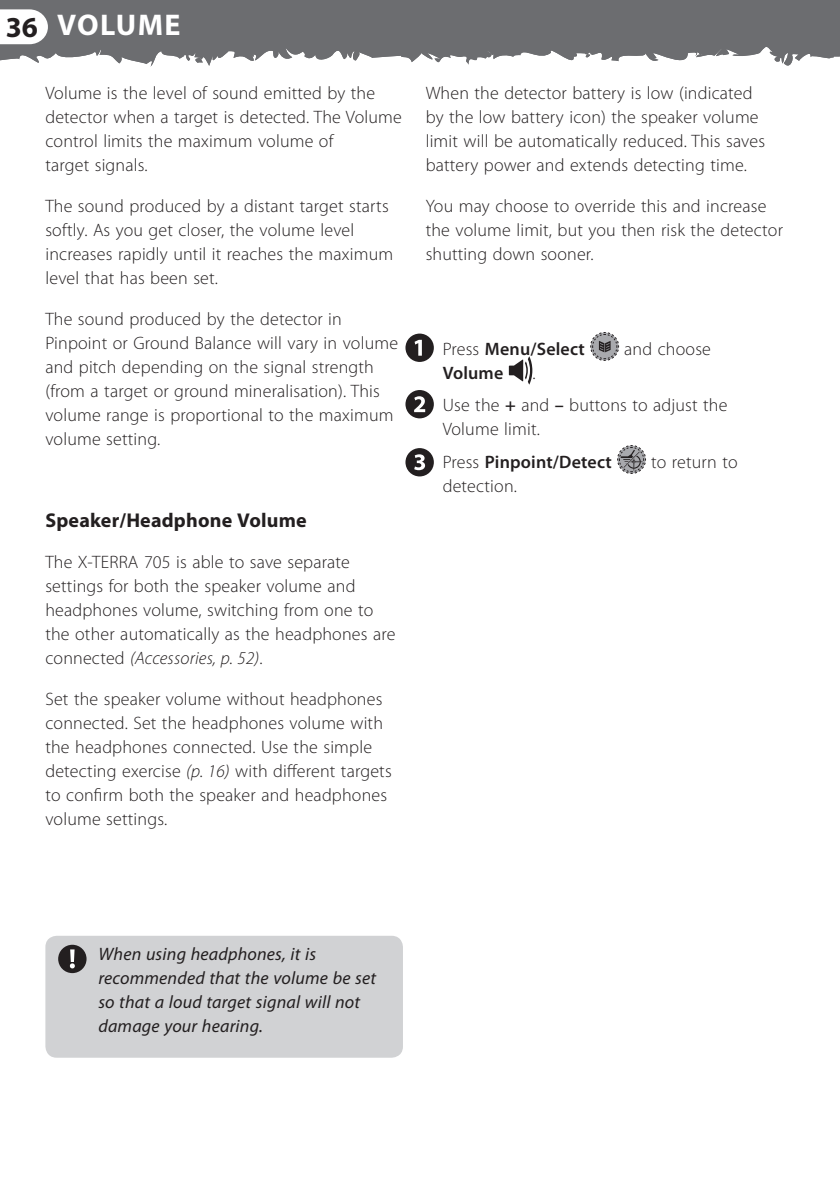
<style>
.page{position:relative;width:840px;height:1191px;background:#fff}
.page>*{position:absolute;margin:0;border:0;box-sizing:border-box;transform-origin:0 0}
.t1{font:700 30px "Myriad Pro";letter-spacing:.045em;color:#fff}
.t2{font:700 20px "Myriad Pro";letter-spacing:.01em;color:#231f20}
.t3{font:300 18px/24px "Myriad Pro";letter-spacing:.01em;color:#231f20}
.t4{font:italic 18px/24px "Myriad Pro";letter-spacing:.01em;color:#231f20}
.t5{font:600 18px "Myriad Pro";letter-spacing:.01em;color:#231f20}
.s1{font-size:29px;color:#231f20}
.s2{font-style:italic}
.s3{font-weight:300}
.s4{font-weight:600}
</style>
<div class="page">
<svg style="left:0;top:0;width:839px;height:67px;fill:#6c6d70"></svg>
<svg style="left:0;top:9px;width:48px;height:35px"></svg>
<svg style="left:590px;top:332px;width:28px;height:29px"></svg>
<svg style="left:508px;top:356px;width:24px;height:29px"></svg>
<svg style="left:617px;top:445px;width:28px;height:29px"></svg>
<div style="left:405px;top:333px;width:28px;height:29px;background:#231f20;border-radius:50%"></div>
<svg style="left:414px;top:340px;width:7px;height:16px"></svg>
<div style="left:405px;top:390px;width:28px;height:28px;background:#231f20;border-radius:50%"></div>
<svg style="left:414px;top:396px;width:11px;height:16px"></svg>
<div style="left:405px;top:448px;width:28px;height:28px;background:#231f20;border-radius:50%"></div>
<svg style="left:414px;top:454px;width:11px;height:16px"></svg>
<div style="left:45px;top:935px;width:358px;height:122px;background:#d1d2d4;border-radius:11px"></div>
<div style="left:58px;top:944px;width:28px;height:29px;background:#231f20;border-radius:50%"></div>
<svg style="left:70px;top:949px;width:5px;height:19px"></svg>
<p class="t1" style="left:6px;top:5px;width:176px"><span class="s1">36</span> VOLUME</p>
<p class="t3" style="left:45px;top:81px;width:358px">Volume is the level of sound emitted by the detector when a target is detected. The Volume control limits the maximum volume of<br>target signals.</p>
<p class="t3" style="left:45px;top:194px;width:349px">The sound produced by a distant target starts softly. As you get closer, the volume level increases rapidly until it reaches the maximum level that has been set.</p>
<p class="t3" style="left:45px;top:307px;width:354px">The sound produced by the detector in Pinpoint or Ground Balance will vary in volume and pitch depending on the signal strength (from a target or ground mineralisation). This volume range is proportional to the maximum volume setting.</p>
<p class="t2" style="left:45px;top:507px;width:263px">Speaker/Headphone Volume</p>
<p class="t3" style="left:45px;top:550px;width:351px">The X‑TERRA 705 is able to save separate settings for both the speaker volume and headphones volume, switching from one to the other automatically as the headphones are connected <span class="s2">(Accessories, p. 52)</span>.</p>
<p class="t3" style="left:45px;top:687px;width:347px">Set the speaker volume without headphones connected. Set the headphones volume with the headphones connected. Use the simple detecting exercise <span class="s2">(p. 16)</span> with different targets to confirm both the speaker and headphones volume settings.</p>
<p class="t3" style="left:425px;top:81px;width:341px">When the detector battery is low (indicated by the low battery icon) the speaker volume limit will be automatically reduced. This saves battery power and extends detecting time.</p>
<p class="t3" style="left:425px;top:194px;width:358px">You may choose to override this and increase the volume limit, but you then risk the detector shutting down sooner.</p>
<p class="t5" style="left:442px;top:337px;width:144px"><span class="s3">Press</span> Menu/Select</p>
<p class="t3" style="left:624px;top:337px;width:88px">and choose</p>
<p class="t5" style="left:442px;top:361px;width:62px">Volume</p>
<p class="t3" style="left:442px;top:357px;width:286px;line-height:32.6px;text-indent:90px">.<br>Use the <span class="s4">+</span> and <span class="s4">–</span> buttons to adjust the</p>
<p class="t3" style="left:442px;top:413px;width:171px;line-height:32.6px">Volume limit.<br>Press <span class="s4">Pinpoint/Detect</span></p>
<p class="t3" style="left:650px;top:450px;width:88px">to return to</p>
<p class="t3" style="left:442px;top:474px;width:76px">detection.</p>
<p class="t4" style="left:98px;top:941px;width:279px">When using headphones, it is recommended that the volume be set so that a loud target signal will not damage your hearing.</p>
</div>
